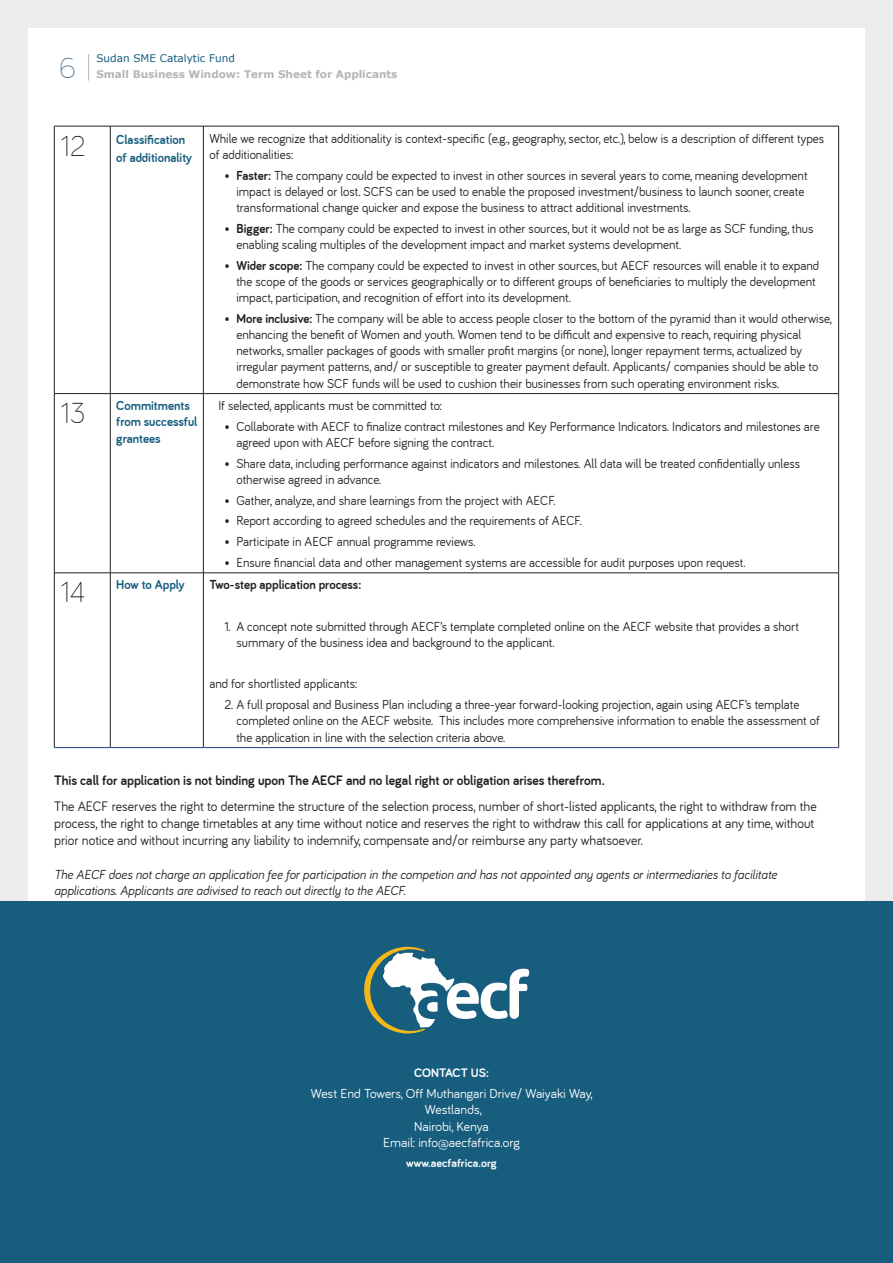
<style>
.page{position:relative;width:893px;height:1263px;background:#fff}
.page>*{position:absolute;margin:0;border:0;box-sizing:border-box;transform-origin:0 0}
.t1{font:300 30px "Bariol";color:#231f20;scale:.95 1}
.t2{font:300 30px "Bariol";color:#5c7e9a}
.t3{font:14.25px/17.1px "Bariol";color:#231f20;scale:.95 1}
.t4{font:700 14.25px "Bariol";color:#231f20;scale:.95 1}
.t5{font:13.5px/16.2px "Bariol";color:#231f20;scale:.95 1}
.t6{font:italic 13.5px/16.2px "Bariol";color:#231f20;scale:.95 1}
.t7{font:13.5px/16.2px "Bariol";color:#fff;text-align:center}
.t8{font:700 13.5px/16.2px "Bariol";color:#175d7e;scale:.95 1}
.t9{font:700 13.5px "Bariol";color:#231f20;scale:.95 1}
.t10{font:700 12.75px "Bariol";color:#fff}
.t11{font:700 12px "Bariol";color:#fff}
.t12{font:700 10.5px "Verdana";color:#b3b5b8}
.t13{font:10.5px "Verdana";color:#175d7e}
.s1{font-weight:700}
</style>
<div class="page">
<div style="left:0;top:0;width:28px;height:1263px;background:#ececed"></div>
<div style="left:865px;top:0;width:28px;height:1263px;background:#ececed"></div>
<div style="left:0;top:0;width:893px;height:28px;background:#ececed"></div>
<hr style="left:54px;top:126px;width:56px;height:1px;background:#231f20">
<hr style="left:110px;top:126px;width:93px;height:1px;background:#231f20">
<hr style="left:203px;top:126px;width:636px;height:1px;background:#231f20">
<hr style="left:203px;top:126px;width:1px;height:267px;background:#231f20">
<hr style="left:54px;top:393px;width:56px;height:1px;background:#231f20">
<hr style="left:110px;top:393px;width:93px;height:1px;background:#231f20">
<hr style="left:203px;top:393px;width:636px;height:1px;background:#231f20">
<hr style="left:203px;top:394px;width:1px;height:179px;background:#231f20">
<hr style="left:54px;top:573px;width:56px;height:1px;background:#231f20">
<hr style="left:110px;top:573px;width:93px;height:1px;background:#231f20">
<hr style="left:203px;top:573px;width:636px;height:1px;background:#231f20">
<hr style="left:203px;top:573px;width:1px;height:174px;background:#231f20">
<hr style="left:54px;top:126px;width:1px;height:267px;background:#231f20">
<hr style="left:110px;top:126px;width:1px;height:267px;background:#231f20">
<hr style="left:838px;top:126px;width:1px;height:267px;background:#231f20">
<hr style="left:54px;top:394px;width:1px;height:179px;background:#231f20">
<hr style="left:110px;top:394px;width:1px;height:179px;background:#231f20">
<hr style="left:838px;top:394px;width:1px;height:179px;background:#231f20">
<hr style="left:54px;top:573px;width:1px;height:174px;background:#231f20">
<hr style="left:110px;top:573px;width:1px;height:174px;background:#231f20">
<hr style="left:838px;top:573px;width:1px;height:174px;background:#231f20">
<hr style="left:54px;top:747px;width:56px;height:1px;background:#253f8e">
<hr style="left:110px;top:747px;width:93px;height:1px;background:#253f8e">
<hr style="left:203px;top:747px;width:636px;height:1px;background:#253f8e">
<svg style="left:88px;top:54px;width:1px;height:27px"></svg>
<div style="left:0;top:902px;width:893px;height:361px;background:#175d7e"></div>
<svg style="left:364px;top:947px;width:165px;height:86px"></svg>
<p class="t2" style="left:59px;top:51px;width:18px">6</p>
<p class="t13" style="left:96px;top:51px;width:140px">Sudan SME Catalytic Fund</p>
<p class="t12" style="left:96px;top:67px;width:303px">Small Business Window: Term Sheet for Applicants</p>
<p class="t1" style="left:60px;top:129px;width:28px">12</p>
<p class="t8" style="left:116px;top:131px;width:81px;line-height:18px">Classification of additionality</p>
<p class="t5" style="left:209px;top:130px;width:649px">While we recognize that additionality is context-specific (e.g., geography, sector, etc.), below is a description of different types of additionalities:</p>
<p class="t5" style="left:236px;top:167px;width:603px;text-indent:-12px"><span class="s1">• Faster:</span> The company could be expected to invest in other sources in several years to come, meaning development impact is delayed or lost. SCFS can be used to enable the proposed investment/business to launch sooner, create transformational change quicker and expose the business to attract additional investments.</p>
<p class="t5" style="left:236px;top:220px;width:609px;text-indent:-12px"><span class="s1">• Bigger:</span> The company could be expected to invest in other sources, but it would not be as large as SCF funding, thus enabling scaling multiples of the development impact and market systems development.</p>
<p class="t5" style="left:236px;top:257px;width:615px;text-indent:-12px"><span class="s1">• Wider scope:</span> The company could be expected to invest in other sources, but AECF resources will enable it to expand the scope of the goods or services geographically or to different groups of beneficiaries to multiply the development impact, participation, and recognition of effort into its development.</p>
<p class="t5" style="left:236px;top:310px;width:628px;text-indent:-12px"><span class="s1">• More inclusive:</span> The company will be able to access people closer to the bottom of the pyramid than it would otherwise, enhancing the benefit of Women and youth. Women tend to be difficult and expensive to reach, requiring physical networks, smaller packages of goods with smaller profit margins (or none), longer repayment terms, actualized by irregular payment patterns, and/ or susceptible to greater payment default. Applicants/ companies should be able to demonstrate how SCF funds will be used to cushion their businesses from such operating environment risks.</p>
<p class="t1" style="left:60px;top:396px;width:28px">13</p>
<p class="t8" style="left:116px;top:398px;width:87px">Commitments from successful grantees</p>
<p class="t5" style="left:218px;top:398px;width:237px">If selected, applicants must be committed to:</p>
<p class="t5" style="left:236px;top:418px;width:615px;text-indent:-12px">• Collaborate with AECF to finalize contract milestones and Key Performance Indicators. Indicators and milestones are agreed upon with AECF before signing the contract.</p>
<p class="t5" style="left:236px;top:455px;width:595px;text-indent:-12px">• Share data, including performance against indicators and milestones. All data will be treated confidentially unless otherwise agreed in advance.</p>
<p class="t5" style="left:224px;top:492px;width:350px">• Gather, analyze, and share learnings from the project with AECF.</p>
<p class="t5" style="left:224px;top:513px;width:378px">• Report according to agreed schedules and the requirements of AECF.</p>
<p class="t5" style="left:224px;top:533px;width:266px">• Participate in AECF annual programme reviews.</p>
<p class="t5" style="left:224px;top:554px;width:550px">• Ensure financial data and other management systems are accessible for audit purposes upon request.</p>
<p class="t1" style="left:60px;top:575px;width:28px">14</p>
<p class="t8" style="left:116px;top:577px;width:74px">How to Apply</p>
<p class="t9" style="left:209px;top:577px;width:161px">Two-step application process:</p>
<p class="t5" style="left:236px;top:618px;width:594px;text-indent:-12px">1. A concept note submitted through AECF’s template completed online on the AECF website that provides a short summary of the business idea and background to the applicant.</p>
<p class="t5" style="left:209px;top:676px;width:157px">and for shortlisted applicants:</p>
<p class="t5" style="left:236px;top:696px;width:616px;text-indent:-12px">2. A full proposal and Business Plan including a three-year forward-looking projection, again using AECF’s template completed online on the AECF website. This includes more comprehensive information to enable the assessment of the application in line with the selection criteria above.</p>
<p class="t4" style="left:54px;top:772px;width:581px">This call for application is not binding upon The AECF and no legal right or obligation arises therefrom.</p>
<p class="t3" style="left:54px;top:797px;width:804px">The AECF reserves the right to determine the structure of the selection process, number of short-listed applicants, the right to withdraw from the process, the right to change timetables at any time without notice and reserves the right to withdraw this call for applications at any time, without prior notice and without incurring any liability to indemnify, compensate and/or reimburse any party whatsoever.</p>
<p class="t6" style="left:54px;top:866px;width:763px">The AECF does not charge an application fee for participation in the competion and has not appointed any agents or intermediaries to facilitate applications. Applicants are adivised to reach out directly to the AECF.</p>
<p class="t10" style="left:414px;top:1066px;width:76px">CONTACT US:</p>
<p class="t7" style="left:311px;top:1085px;width:284px">West End Towers, Off Muthangari Drive/ Waiyaki Way,</p>
<p class="t7" style="left:414px;top:1102px;width:76px">Westlands,<br>Nairobi, Kenya</p>
<p class="t7" style="left:383px;top:1134px;width:138px">Email: info@aecfafrica.org</p>
<p class="t11" style="left:406px;top:1156px;width:92px">www.aecfafrica.org</p>
</div>
